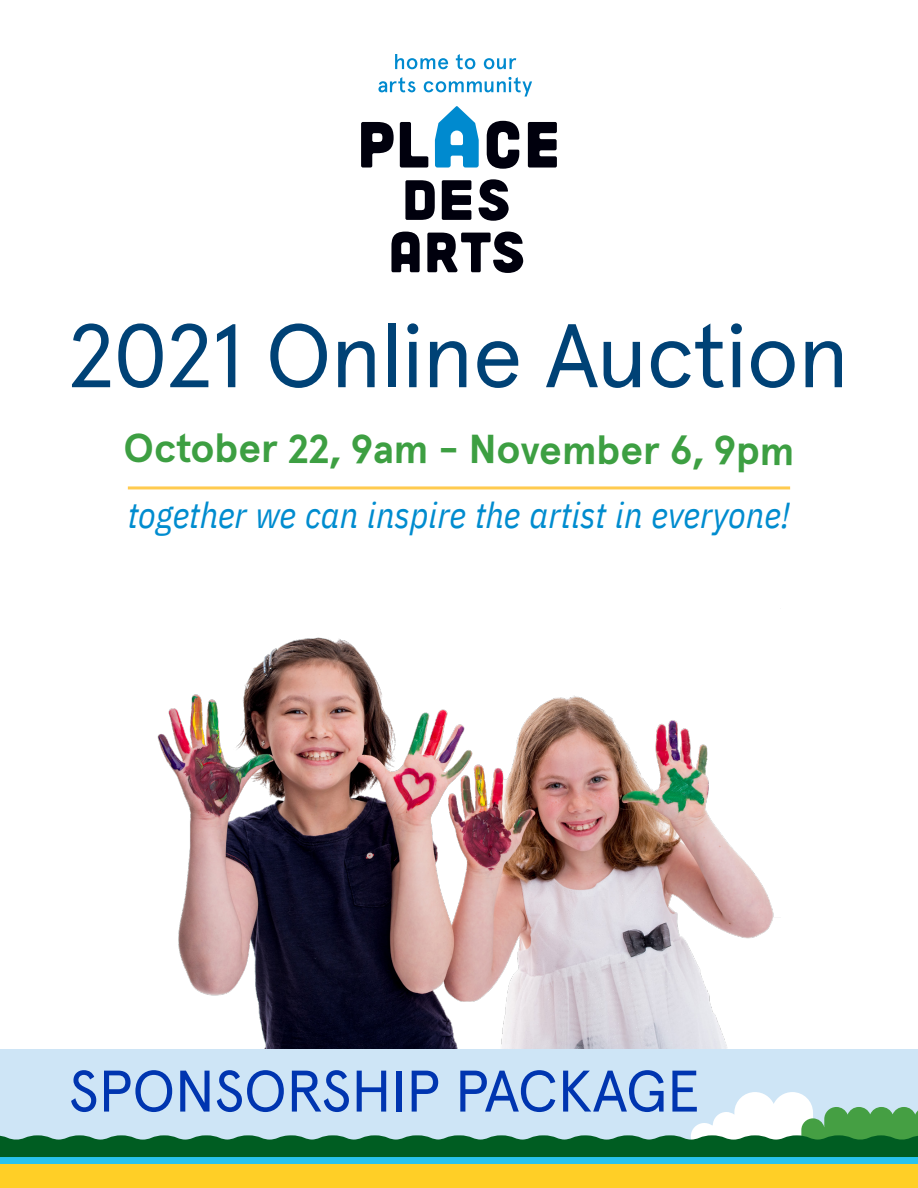
<style>
.page{position:relative;width:918px;height:1188px;background:#fff}
.page>*{position:absolute;margin:0;border:0;box-sizing:border-box;transform-origin:0 0}
.Paragraph_Style_1{font:90px "Apercu";color:#004276}
.t1{font:58.5px "Apercu";color:#0035b0}
.t2{font:700 40.5px "Apercu";letter-spacing:-.005em;color:#3d9f42}
.t3{font:italic 36px "IBM Plex Sans Cond";color:#008ccf}
</style>
<div class="page">
<img style="left:157px;top:637px;width:617px;height:412px">
<div style="left:0;top:1050px;width:918px;height:138px;background:#cee5f6"></div>
<svg style="left:0;top:1092px;width:918px;height:96px"></svg>
<hr style="left:128px;top:486px;width:662px;height:3px;background:#ffcb4f">
<svg style="left:361px;top:122px;width:33px;height:46px"></svg>
<svg style="left:400px;top:122px;width:28px;height:46px"></svg>
<svg style="left:528px;top:122px;width:29px;height:46px"></svg>
<svg style="left:487px;top:121px;width:32px;height:48px"></svg>
<svg style="left:391px;top:232px;width:29px;height:40px"></svg>
<svg style="left:427px;top:232px;width:96px;height:41px"></svg>
<svg style="left:435px;top:106px;width:44px;height:62px"></svg>
<svg style="left:405px;top:180px;width:30px;height:40px"></svg>
<svg style="left:442px;top:180px;width:29px;height:40px"></svg>
<svg style="left:479px;top:179px;width:30px;height:42px"></svg>
<svg style="left:395px;top:54px;width:53px;height:15px"></svg>
<svg style="left:456px;top:54px;width:19px;height:15px"></svg>
<svg style="left:484px;top:58px;width:32px;height:11px"></svg>
<svg style="left:378px;top:77px;width:37px;height:15px"></svg>
<svg style="left:424px;top:77px;width:108px;height:20px"></svg>
<p class="Paragraph_Style_1" style="left:69px;top:287px;width:781px">2021 Online Auction</p>
<p class="t2" style="left:124px;top:417px;width:673px">October 22, 9am - November 6, 9pm</p>
<p class="t3" style="left:128px;top:488px;width:664px">together we can inspire the artist in everyone!</p>
<p class="t1" style="left:69px;top:1046px;width:633px">SPONSORSHIP PACKAGE</p>
</div>
